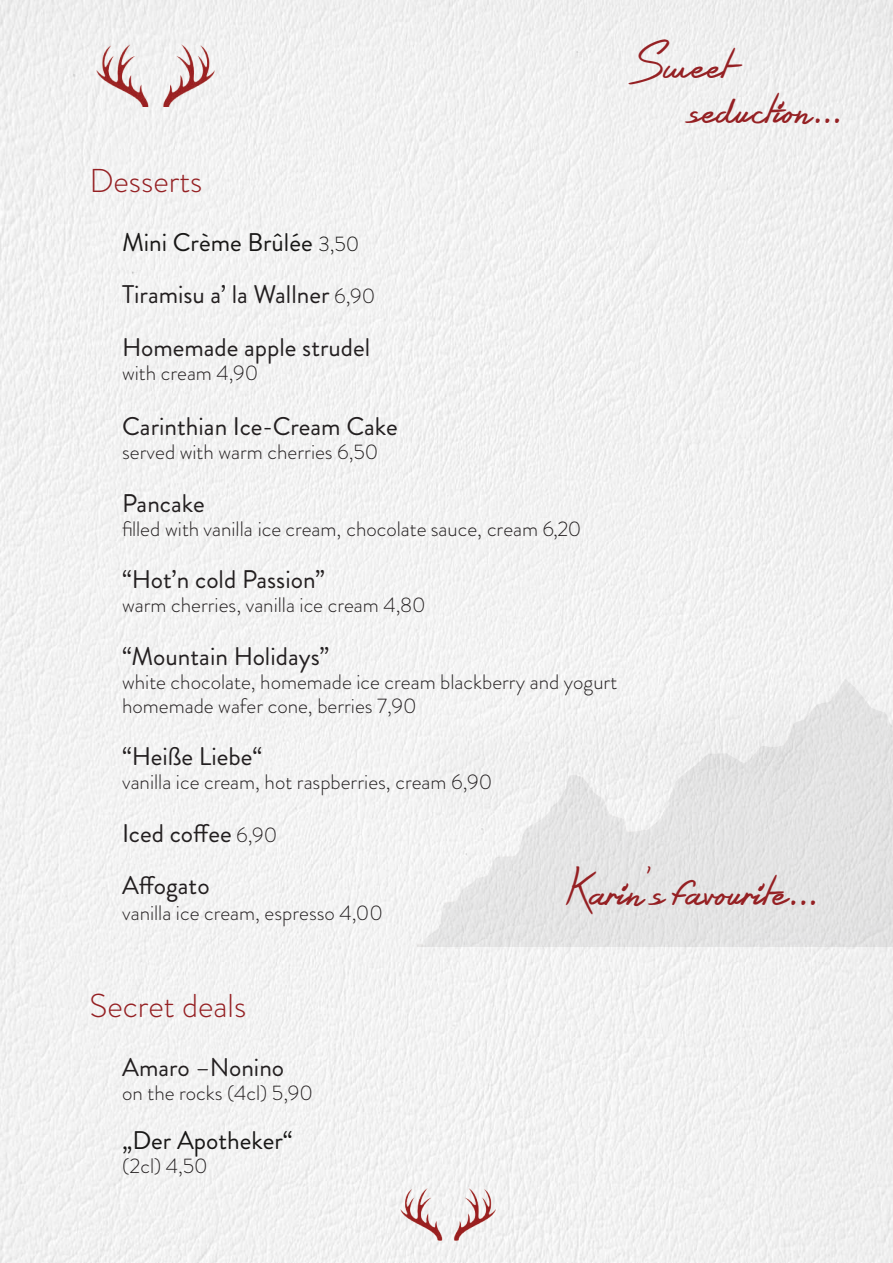
<style>
.page{position:relative;width:893px;height:1263px;background:#f2f2f2}
.page>*{position:absolute;margin:0;border:0;box-sizing:border-box;transform-origin:0 0}
.t1{font:36px/45px "Silent Reaction";color:#952023}
.t2{font:300 33px "Brandon Grotesque";color:#952023}
.t3{font:25.5px/52.5px "Brandon Grotesque";color:#231f20}
.t4{font:25.5px "Brandon Grotesque";color:#181716}
.t5{font:300 21px/24px "Brandon Grotesque";color:#231f20}
.s1{color:#181716}
.s2{font-weight:300;font-size:21px;color:#181716}
.s3{font-weight:300;font-size:21px}
</style>
<div class="page">
<img style="left:401px;top:1188px;width:94px;height:52px">
<img style="left:96px;top:44px;width:119px;height:63px">
<img style="left:418px;top:616px;width:475px;height:331px">
<h2 class="t2" style="left:89px;top:159px;width:115px">Desserts</h2>
<h1 class="t1" style="left:691px;top:44px;width:152px;text-indent:-59px">Sweet seduction...</h1>
<p class="t3" style="left:122px;top:216px;width:255px"><span class="s1">Mini Crème Brûlée</span> <span class="s2">3,50<br></span>Tiramisu a’ la Wallner <span class="s3">6,90<br></span>Homemade apple strudel</p>
<p class="t5" style="left:122px;top:360px;width:138px">with cream 4,90</p>
<p class="t3" style="left:122px;top:400px;width:277px">Carinthian Ice-Cream Cake</p>
<p class="t5" style="left:122px;top:440px;width:258px">served with warm cherries 6,50</p>
<p class="t3" style="left:122px;top:477px;width:84px">Pancake</p>
<p class="t5" style="left:122px;top:516px;width:461px">filled with vanilla ice cream, chocolate sauce, cream 6,20</p>
<p class="t3" style="left:122px;top:553px;width:204px">“Hot’n cold Passion”</p>
<p class="t5" style="left:122px;top:593px;width:305px">warm cherries, vanilla ice cream 4,80</p>
<p class="t3" style="left:122px;top:630px;width:209px">“Mountain Holidays”</p>
<p class="t5" style="left:122px;top:669px;width:497px">white chocolate, homemade ice cream blackberry and yogurt homemade wafer cone, berries 7,90</p>
<p class="t3" style="left:122px;top:730px;width:142px">“Heiße Liebe“</p>
<p class="t5" style="left:122px;top:770px;width:372px">vanilla ice cream, hot raspberries, cream 6,90</p>
<p class="t3" style="left:122px;top:807px;width:157px">Iced coffee <span class="s3">6,90<br></span>Affogato</p>
<p class="t5" style="left:122px;top:900px;width:262px">vanilla ice cream, espresso 4,00</p>
<h1 class="t1" style="left:566px;top:871px;width:253px">Karin’s favourite...</h1>
<h2 class="t2" style="left:89px;top:983px;width:158px">Secret deals</h2>
<p class="t3" style="left:122px;top:1041px;width:164px">Amaro –Nonino</p>
<p class="t5" style="left:122px;top:1080px;width:192px">on the rocks (4cl) 5,90</p>
<p class="t4" style="left:122px;top:1123px;width:172px">„Der Apotheker“</p>
<p class="t5" style="left:122px;top:1154px;width:87px">(2cl) 4,50</p>
</div>
